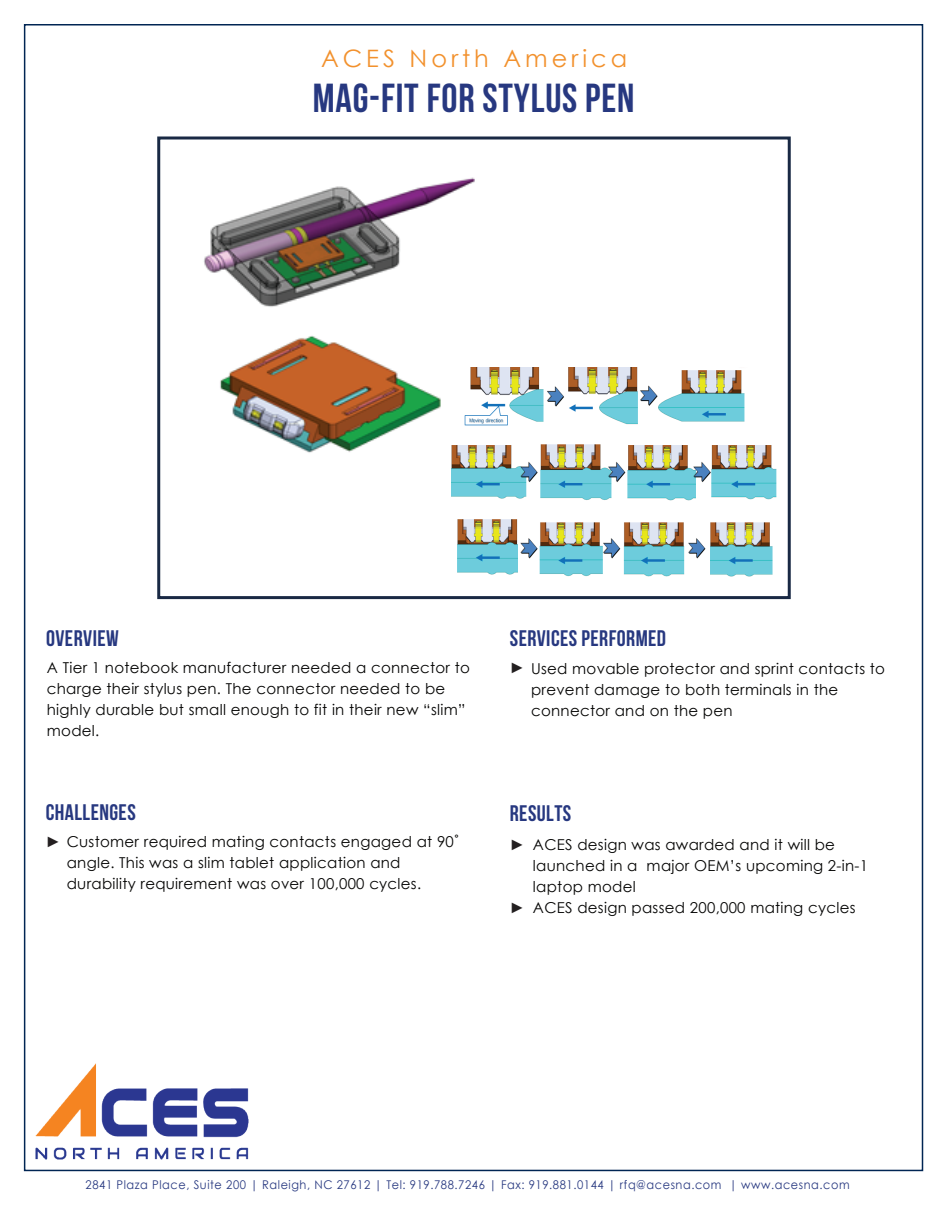
<style>
.page{position:relative;width:945px;height:1215px;background:#fff}
.page>*{position:absolute;margin:0;border:0;box-sizing:border-box;transform-origin:0 0}
.t1{font:40.5px "Bebas Neue";letter-spacing:.02em;color:#273880}
.t2{font:24px "Century Gothic";letter-spacing:.165em;color:#f2912d}
.t3{font:22.5px "Bebas Neue";letter-spacing:.02em;color:#273880}
.t4{font:15px/21px "Century Gothic";letter-spacing:.02em;color:#050504}
.t5{font:15px "Century Gothic";color:#231f20}
.t6{font:12px "Century Gothic";letter-spacing:.05em;color:#273880;scale:.94 1}
.s1{color:#231f20}
</style>
<div class="page">
<div style="left:157px;top:136px;width:634px;height:463px;border:3px solid #192944"></div>
<img style="left:203px;top:177px;width:291px;height:291px">
<img style="left:452px;top:368px;width:325px;height:209px">
<img style="left:35px;top:1063px;width:214px;height:97px">
<h2 class="t2" style="left:321px;top:42px;width:307px">ACES North America</h2>
<h1 class="t1" style="left:313px;top:76px;width:323px">MAG-FIT FOR STYLUS PEN</h1>
<h3 class="t3" style="left:46px;top:625px;width:74px">OVERVIEW</h3>
<h3 class="t3" style="left:510px;top:625px;width:158px">SERVICES PERFORMED</h3>
<p class="t4" style="left:47px;top:657px;width:425px">A Tier 1 notebook manufacturer needed a connector to charge their stylus pen. The connector needed to be highly durable but small enough to fit in their new “slim” model.</p>
<h3 class="t3" style="left:46px;top:800px;width:91px">CHALLENGES</h3>
<p class="t4" style="left:67px;top:831px;width:394px;text-indent:-21px"><span class="s1">►</span> Customer required mating contacts engaged at 90˚ angle. This was a slim tablet application and durability requirement was over 100,000 cycles.</p>
<p class="t4" style="left:531px;top:658px;width:356px;text-indent:-21px"><span class="s1">►</span> Used movable protector and sprint contacts to prevent damage to both terminals in the connector and on the pen</p>
<h3 class="t3" style="left:510px;top:801px;width:63px">RESULTS</h3>
<p class="t5" style="left:510px;top:834px;width:16px">►</p>
<p class="t5" style="left:510px;top:897px;width:16px">►</p>
<p class="t4" style="left:533px;top:834px;width:337px">ACES design was awarded and it will be launched in a major OEM’s upcoming 2-in-1 laptop model<br>ACES design passed 200,000 mating cycles</p>
<p class="t6" style="left:86px;top:1176px;width:814px">2841 Plaza Place, Suite 200 | Raleigh, NC 27612 | Tel: 919.788.7246 | Fax: 919.881.0144 | rfq@acesna.com | www.acesna.com</p>
</div>
